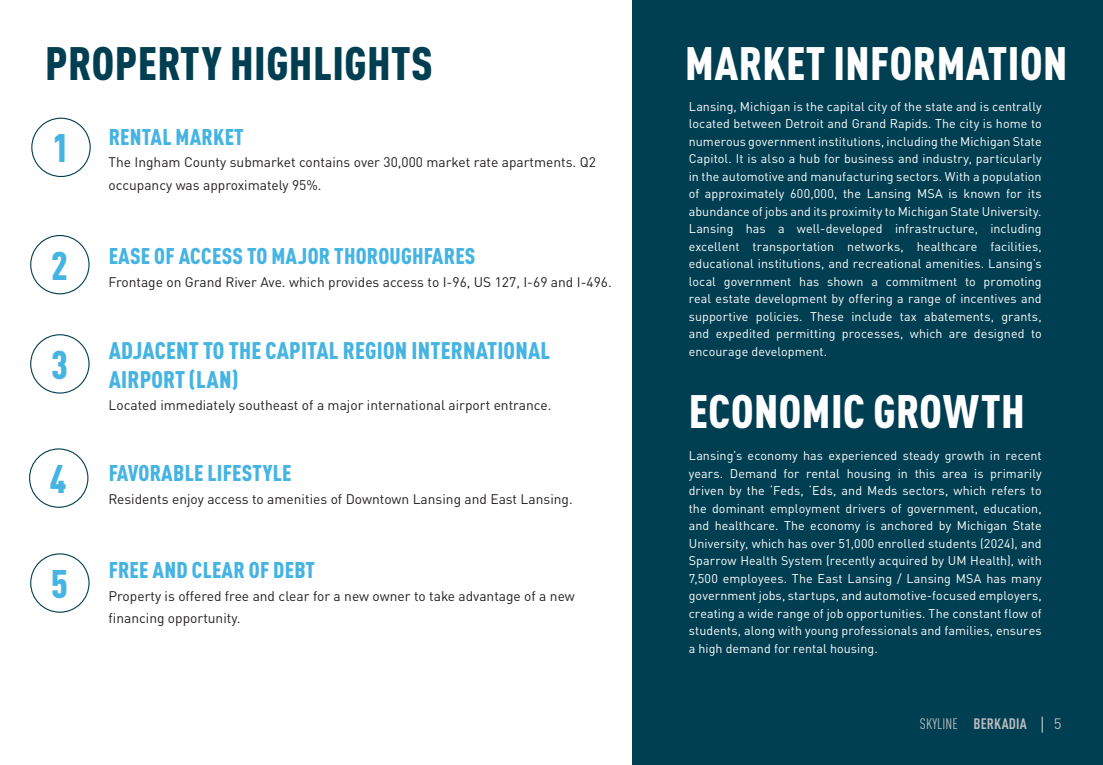
<style>
.page{position:relative;width:1103px;height:765px;background:#fff}
.page>*{position:absolute;margin:0;border:0;box-sizing:border-box;transform-origin:0 0}
.Header_-_Large{font:900 condensed 46.25px "DIN Pro";letter-spacing:.01em;color:#fff}
.Header_-_Large-2{font:900 condensed 46.25px "DIN Pro";letter-spacing:.01em;color:#003e52}
.t1{font:900 condensed 39.38px "DIN Pro";color:#45b4e2}
.Paragraph_Content{font:900 condensed 23.75px/28.5px "DIN Pro";letter-spacing:.01em;color:#45b4e2}
.Paragraph_Content-2{font:900 condensed 22.5px "DIN Pro";letter-spacing:.01em;color:#45b4e2}
.t2{font:700 condensed 15px "DIN Pro";letter-spacing:.01em;color:#bbbbbd}
.t3{font:15px "DIN Pro";color:#bbbbbd}
.Paragraph_Content-3{font:13.75px/22.5px "DIN Pro";color:#231f20}
.Body_-_Medium{font:12.5px/17.5px "DIN Pro";letter-spacing:.005em;color:#fff;text-align:justify}
.s1{font-weight:400}
</style>
<div class="page">
<div style="left:0;top:0;width:1102px;height:765px;background:#003e52"></div>
<div style="left:0;top:0;width:631px;height:765px;background:#fff"></div>
<div style="left:31px;top:118px;width:60px;height:59px;border:1px solid #003e52;border-radius:50%"></div>
<div style="left:30px;top:235px;width:60px;height:59px;border:1px solid #003e52;border-radius:50%"></div>
<div style="left:30px;top:334px;width:60px;height:60px;border:1px solid #003e52;border-radius:50%"></div>
<div style="left:29px;top:448px;width:59px;height:60px;border:1px solid #003e52;border-radius:50%"></div>
<div style="left:30px;top:553px;width:60px;height:60px;border:1px solid #003e52;border-radius:50%"></div>
<svg style="left:1041px;top:717px;width:1px;height:16px"></svg>
<p class="Header_-_Large-2" style="left:45px;top:29px;width:389px">PROPERTY HIGHLIGHTS</p>
<p class="Header_-_Large" style="left:685px;top:29px;width:383px">MARKET INFORMATION</p>
<p class="t1" style="left:52px;top:119px;width:18px">1</p>
<p class="t1" style="left:51px;top:236px;width:18px">2</p>
<p class="t1" style="left:51px;top:335px;width:18px">3</p>
<p class="t1" style="left:50px;top:449px;width:18px">4</p>
<p class="t1" style="left:51px;top:554px;width:18px">5</p>
<p class="Paragraph_Content-2" style="left:109px;top:120px;width:137px">RENTAL MARKET</p>
<p class="Paragraph_Content-3" style="left:109px;top:150px;width:489px">The Ingham County submarket contains over 30,000 market rate apartments. Q2 occupancy was approximately 95%.</p>
<p class="Paragraph_Content-2" style="left:109px;top:239px;width:368px">EASE OF ACCESS TO MAJOR THOROUGHFARES</p>
<p class="Paragraph_Content-3" style="left:109px;top:270px;width:505px">Frontage on Grand River Ave. which provides access to I-96, US 127, I-69 and I-496.</p>
<p class="Paragraph_Content" style="left:109px;top:334px;width:443px">ADJACENT TO THE CAPITAL REGION INTERNATIONAL<br>AIRPORT (LAN)</p>
<p class="Paragraph_Content-3" style="left:109px;top:393px;width:444px">Located immediately southeast of a major international airport entrance.</p>
<p class="Paragraph_Content-2" style="left:109px;top:456px;width:184px">FAVORABLE LIFESTYLE</p>
<p class="Paragraph_Content-3" style="left:109px;top:487px;width:465px">Residents enjoy access to amenities of Downtown Lansing and East Lansing.</p>
<p class="Paragraph_Content-2" style="left:109px;top:553px;width:208px">FREE AND CLEAR OF DEBT</p>
<p class="Paragraph_Content-3" style="left:109px;top:584px;width:468px">Property is offered free and clear for a new owner to take advantage of a new financing opportunity.</p>
<p class="Body_-_Medium" style="left:688px;top:97px;width:354px">Lansing, Michigan is the capital city of the state and is centrally located between Detroit and Grand Rapids. The city is home to numerous government institutions, including the Michigan State Capitol. It is also a hub for business and industry, particularly in the automotive and manufacturing sectors. With a population of approximately 600,000, the Lansing MSA is known for its abundance of jobs and its proximity to Michigan State University.<br>Lansing has a well-developed infrastructure, including excellent transportation networks, healthcare facilities, educational institutions, and recreational amenities. Lansing’s local government has shown a commitment to promoting real estate development by offering a range of incentives and supportive policies. These include tax abatements, grants, and expedited permitting processes, which are designed to encourage development.</p>
<p class="Header_-_Large" style="left:689px;top:376px;width:337px">ECONOMIC GROWTH</p>
<p class="Body_-_Medium" style="left:688px;top:446px;width:354px">Lansing’s economy has experienced steady growth in recent years. Demand for rental housing in this area is primarily driven by the ‘Feds, ‘Eds, and Meds sectors, which refers to the dominant employment drivers of government, education, and healthcare. The economy is anchored by Michigan State University, which has over 51,000 enrolled students (2024), and Sparrow Health System (recently acquired by UM Health), with 7,500 employees. The East Lansing / Lansing MSA has many government jobs, startups, and automotive-focused employers, creating a wide range of job opportunities. The constant flow of students, along with young professionals and families, ensures a high demand for rental housing.</p>
<p class="t2" style="left:920px;top:712px;width:108px"><span class="s1">SKYLINE</span> BERKADIA</p>
<p class="t3" style="left:1053px;top:712px;width:9px">5</p>
</div>
